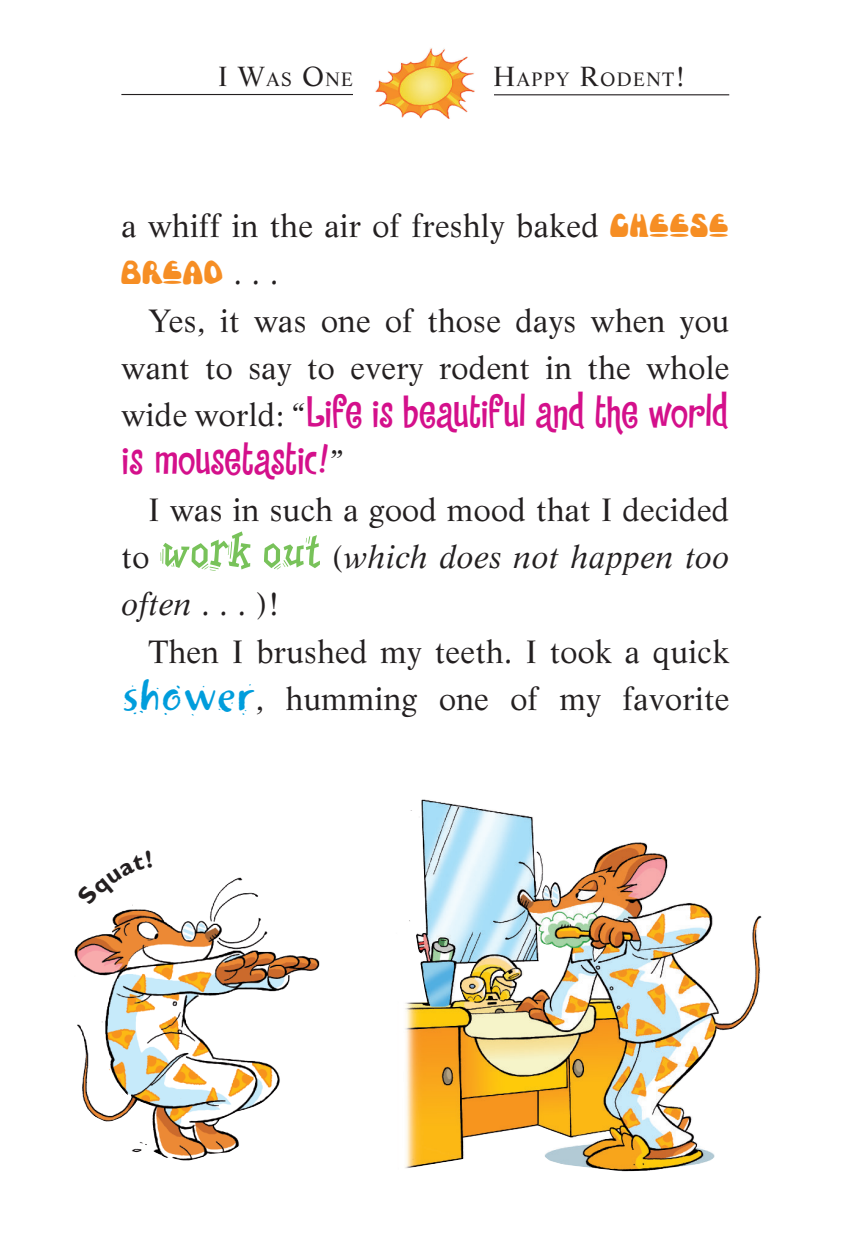
<style>
.page{position:relative;width:851px;height:1236px;background:#fff}
.page>*{position:absolute;margin:0;border:0;box-sizing:border-box;transform-origin:0 0}
.t1{font:40.5px/47.2px "Countryhouse";letter-spacing:-.03em;color:#d4108b}
.t2{font:40.5px "Bollocks";letter-spacing:.01em;color:#f68e24}
.t3{font:31.5px/47.2px "Life LT Std";letter-spacing:.01em;color:#231f20;text-align:right}
.t4{font:18.9px "Life LT Std";letter-spacing:.07em;color:#231f20}
.s1{font-size:27px}
.s2{font-family:"Bollocks";font-size:40.5px;color:#f68e24}
.s3{font-family:"Life LT Std";font-size:31.5px;color:#231f20}
.s4{font-family:"Tremor ITC";font-size:54px;color:#78c25a}
.s5{font-style:italic}
.s6{font-family:"Khaki";font-size:45px;color:#009ddc}
</style>
<div class="page">
<img style="left:405px;top:799px;width:357px;height:372px">
<img style="left:74px;top:877px;width:246px;height:283px">
<hr style="left:121px;top:94px;width:253px;height:1px;background:#231f20">
<hr style="left:476px;top:94px;width:253px;height:1px;background:#231f20">
<div style="left:353px;top:1px;width:140px;height:161px;background:#fff"></div>
<img style="left:379px;top:94px;width:71px;height:25px">
<svg style="left:77px;top:877px;width:75px;height:28px"></svg>
<p class="t4" style="left:218px;top:71px;width:137px"><span class="s1">I W</span>as <span class="s1">O</span>ne</p>
<p class="t4" style="left:493px;top:71px;width:193px"><span class="s1">H</span>appy <span class="s1">R</span>Odent<span class="s1">!</span></p>
<p class="t3" style="left:122px;top:205px;width:609px">a whiff in the air of freshly baked <span class="s2">cheese</span></p>
<p class="t2" style="left:121px;top:247px;width:158px">bread <span class="s3">. . .</span></p>
<p class="t3" style="left:122px;top:299px;width:609px">Yes, it was one of those days when you want to say to every rodent in the whole</p>
<p class="t1" style="left:121px;top:390px;width:609px"><span class="s3">wide world: “</span>Life is beautiful and the world is mousetastic!<span class="s3">”</span></p>
<p class="t3" style="left:121px;top:488px;width:609px;text-align:justify;text-indent:27px">I was in such a good mood that I decided to <span class="s4">work out</span> (<span class="s5">which does not happen too often</span> . . . )!</p>
<p class="t3" style="left:122px;top:630px;width:609px">Then I brushed my teeth. I took a quick <span class="s6">shower</span>, humming one of my favorite</p>
</div>
